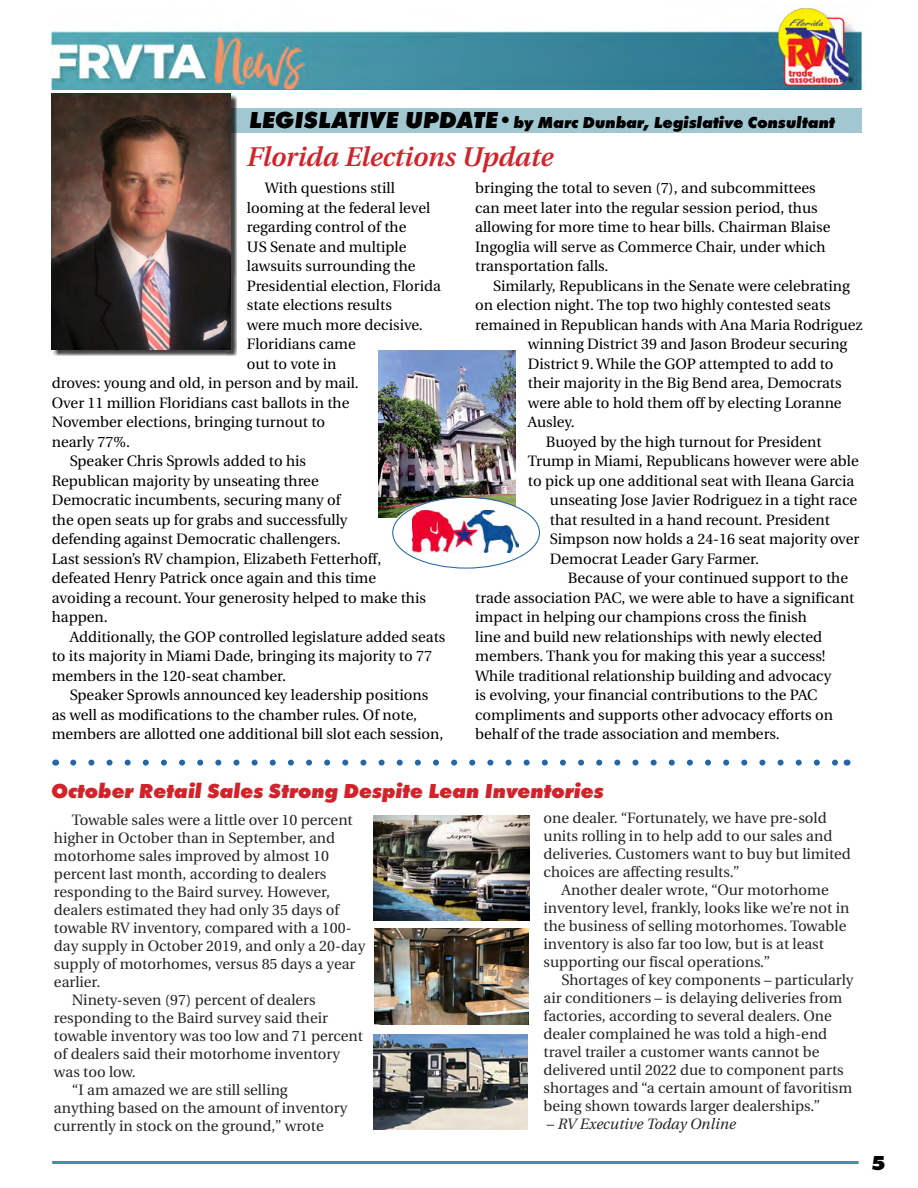
<style>
.page{position:relative;width:918px;height:1188px;background:#fff}
.page>*{position:absolute;margin:0;border:0;box-sizing:border-box;transform-origin:0 0}
.t1{font:italic 600 27px "Utopia";color:#d2232a}
.t2{font:italic 800 21px "Futura T";color:#d2232a}
.t3{font:800 21px "Futura T";color:#000}
.t4{font:italic 800 16.5px "Futura T";color:#000}
.t5{font:15px/19.5px "Utopia";color:#000}
.t6{font:15px/18px "Utopia";color:#262626}
.t7{font:italic 15px "Utopia";color:#262626}
.s1{font-size:24px}
.s2{font-style:normal}
</style>
<div class="page">
<hr style="left:52px;top:1161px;width:807px;height:3px;background:#4491a1">
<img style="left:50px;top:8px;width:814px;height:82px">
<svg style="left:73px;top:760px;width:765px;height:6px"></svg>
<div style="left:230px;top:108px;width:632px;height:24px;background:#a1c8d0"></div>
<div style="left:54px;top:96px;width:183px;height:260px;background:#000;opacity:.75"></div>
<img style="left:51px;top:94px;width:179px;height:255px">
<img style="left:378px;top:350px;width:138px;height:168px">
<div style="left:390px;top:498px;width:150px;height:68px;background:#fff;border-radius:50%"></div>
<img style="left:412px;top:510px;width:107px;height:42px">
<img style="left:374px;top:929px;width:155px;height:96px">
<img style="left:374px;top:815px;width:155px;height:105px">
<img style="left:374px;top:1034px;width:154px;height:96px">
<p class="t4" style="left:248px;top:112px;width:588px"><span class="s1">LEGISLATIVE UPDATE•</span>by Marc Dunbar, Legislative Consultant</p>
<h1 class="t1" style="left:247px;top:142px;width:308px">Florida Elections Update</h1>
<p class="t5" style="left:265px;top:179px;width:131px">With questions still</p>
<p class="t5" style="left:247px;top:198px;width:185px">looming at the federal level</p>
<p class="t5" style="left:247px;top:218px;width:161px">regarding control of the</p>
<p class="t5" style="left:247px;top:237px;width:161px">US Senate and multiple</p>
<p class="t5" style="left:247px;top:257px;width:170px">lawsuits surrounding the</p>
<p class="t5" style="left:247px;top:276px;width:196px">Presidential election, Florida</p>
<p class="t5" style="left:247px;top:296px;width:146px">state elections results</p>
<p class="t5" style="left:247px;top:315px;width:178px">were much more decisive.</p>
<p class="t5" style="left:247px;top:335px;width:110px">Floridians came</p>
<p class="t5" style="left:247px;top:354px;width:91px">out to vote in</p>
<p class="t5" style="left:52px;top:374px;width:309px">droves: young and old, in person and by mail.</p>
<p class="t5" style="left:52px;top:393px;width:299px">Over 11 million Floridians cast ballots in the</p>
<p class="t5" style="left:52px;top:413px;width:275px">November elections, bringing turnout to</p>
<p class="t5" style="left:52px;top:432px;width:80px">nearly 77%.</p>
<p class="t5" style="left:70px;top:452px;width:238px">Speaker Chris Sprowls added to his</p>
<p class="t5" style="left:52px;top:471px;width:268px">Republican majority by unseating three</p>
<p class="t5" style="left:52px;top:491px;width:290px">Democratic incumbents, securing many of</p>
<p class="t5" style="left:52px;top:510px;width:297px">the open seats up for grabs and successfully</p>
<p class="t5" style="left:52px;top:529px;width:290px">defending against Democratic challengers.</p>
<p class="t5" style="left:52px;top:549px;width:331px">Last session’s RV champion, Elizabeth Fetterhoff,</p>
<p class="t5" style="left:52px;top:568px;width:326px">defeated Henry Patrick once again and this time</p>
<p class="t5" style="left:52px;top:588px;width:376px">avoiding a recount. Your generosity helped to make this</p>
<p class="t5" style="left:52px;top:607px;width:58px">happen.</p>
<p class="t5" style="left:70px;top:627px;width:377px">Additionally, the GOP controlled legislature added seats</p>
<p class="t5" style="left:52px;top:646px;width:382px">to its majority in Miami Dade, bringing its majority to 77</p>
<p class="t5" style="left:52px;top:666px;width:236px">members in the 120-seat chamber.</p>
<p class="t5" style="left:70px;top:685px;width:360px">Speaker Sprowls announced key leadership positions</p>
<p class="t5" style="left:52px;top:705px;width:367px">as well as modifications to the chamber rules. Of note,</p>
<p class="t5" style="left:52px;top:724px;width:393px">members are allotted one additional bill slot each session,</p>
<p class="t5" style="left:475px;top:178px;width:357px">bringing the total to seven (7), and subcommittees can meet later into the regular session period, thus allowing for more time to hear bills. Chairman Blaise Ingoglia will serve as Commerce Chair, under which transportation falls.</p>
<p class="t5" style="left:493px;top:276px;width:358px">Similarly, Republicans in the Senate were celebrating</p>
<p class="t5" style="left:475px;top:295px;width:357px">on election night. The top two highly contested seats</p>
<p class="t5" style="left:475px;top:315px;width:389px">remained in Republican hands with Ana Maria Rodriguez</p>
<p class="t5" style="left:528px;top:334px;width:321px">winning District 39 and Jason Brodeur securing</p>
<p class="t5" style="left:528px;top:354px;width:307px">District 9. While the GOP attempted to add to</p>
<p class="t5" style="left:528px;top:373px;width:315px">their majority in the Big Bend area, Democrats</p>
<p class="t5" style="left:528px;top:393px;width:315px">were able to hold them off by electing Loranne</p>
<p class="t5" style="left:528px;top:412px;width:48px">Ausley.</p>
<p class="t5" style="left:546px;top:432px;width:277px">Buoyed by the high turnout for President</p>
<p class="t5" style="left:528px;top:451px;width:332px">Trump in Miami, Republicans however were able</p>
<p class="t5" style="left:528px;top:471px;width:328px">to pick up one additional seat with Ileana Garcia</p>
<p class="t5" style="left:550px;top:490px;width:309px">unseating Jose Javier Rodriguez in a tight race</p>
<p class="t5" style="left:550px;top:510px;width:282px">that resulted in a hand recount. President</p>
<p class="t5" style="left:550px;top:529px;width:311px">Simpson now holds a 24-16 seat majority over</p>
<p class="t5" style="left:550px;top:549px;width:211px">Democrat Leader Gary Farmer.</p>
<p class="t5" style="left:568px;top:568px;width:282px">Because of your continued support to the</p>
<p class="t5" style="left:475px;top:588px;width:381px">trade association PAC, we were able to have a significant</p>
<p class="t5" style="left:475px;top:607px;width:333px">impact in helping our champions cross the finish</p>
<p class="t5" style="left:475px;top:627px;width:349px">line and build new relationships with newly elected</p>
<p class="t5" style="left:475px;top:646px;width:352px">members. Thank you for making this year a success!</p>
<p class="t5" style="left:475px;top:666px;width:358px">While traditional relationship building and advocacy</p>
<p class="t5" style="left:475px;top:685px;width:344px">is evolving, your financial contributions to the PAC</p>
<p class="t5" style="left:475px;top:705px;width:359px">compliments and supports other advocacy efforts on</p>
<p class="t5" style="left:475px;top:724px;width:306px">behalf of the trade association and members.</p>
<h2 class="t2" style="left:50px;top:778px;width:554px">October Retail Sales Strong Despite Lean Inventories</h2>
<p class="t6" style="left:72px;top:811px;width:282px">Towable sales were a little over 10 percent</p>
<p class="t6" style="left:54px;top:829px;width:283px">higher in October than in September, and</p>
<p class="t6" style="left:54px;top:847px;width:277px">motorhome sales improved by almost 10</p>
<p class="t6" style="left:54px;top:865px;width:274px">percent last month, according to dealers</p>
<p class="t6" style="left:54px;top:883px;width:278px">responding to the Baird survey. However,</p>
<p class="t6" style="left:54px;top:901px;width:287px">dealers estimated they had only 35 days of</p>
<p class="t6" style="left:54px;top:919px;width:299px">towable RV inventory, compared with a 100-</p>
<p class="t6" style="left:54px;top:937px;width:313px">day supply in October 2019, and only a 20-day</p>
<p class="t6" style="left:54px;top:955px;width:303px">supply of motorhomes, versus 85 days a year</p>
<p class="t6" style="left:54px;top:973px;width:48px">earlier.</p>
<p class="t6" style="left:72px;top:991px;width:245px">Ninety-seven (97) percent of dealers</p>
<p class="t6" style="left:54px;top:1009px;width:275px">responding to the Baird survey said their</p>
<p class="t6" style="left:54px;top:1027px;width:311px">towable inventory was too low and 71 percent</p>
<p class="t6" style="left:54px;top:1045px;width:288px">of dealers said their motorhome inventory</p>
<p class="t6" style="left:54px;top:1063px;width:83px">was too low.</p>
<p class="t6" style="left:72px;top:1081px;width:217px">“I am amazed we are still selling</p>
<p class="t6" style="left:54px;top:1099px;width:295px">anything based on the amount of inventory</p>
<p class="t6" style="left:54px;top:1117px;width:271px">currently in stock on the ground,” wrote</p>
<p class="t6" style="left:544px;top:809px;width:309px">one dealer. “Fortunately, we have pre-sold units rolling in to help add to our sales and deliveries. Customers want to buy but limited choices are affecting results.”</p>
<p class="t6" style="left:544px;top:881px;width:307px;text-indent:18px">Another dealer wrote, “Our motorhome inventory level, frankly, looks like we’re not in the business of selling motorhomes. Towable inventory is also far too low, but is at least supporting our fiscal operations.”</p>
<p class="t6" style="left:544px;top:971px;width:311px;text-indent:18px">Shortages of key components – particularly air conditioners – is delaying deliveries from factories, according to several dealers. One dealer complained he was told a high-end travel trailer a customer wants cannot be delivered until 2022 due to component parts shortages and “a certain amount of favoritism being shown towards larger dealerships.”</p>
<p class="t7" style="left:547px;top:1116px;width:191px"><span class="s2">–</span> RV Executive Today Online</p>
<h2 class="t3" style="left:871px;top:1150px;width:16px">5</h2>
</div>
